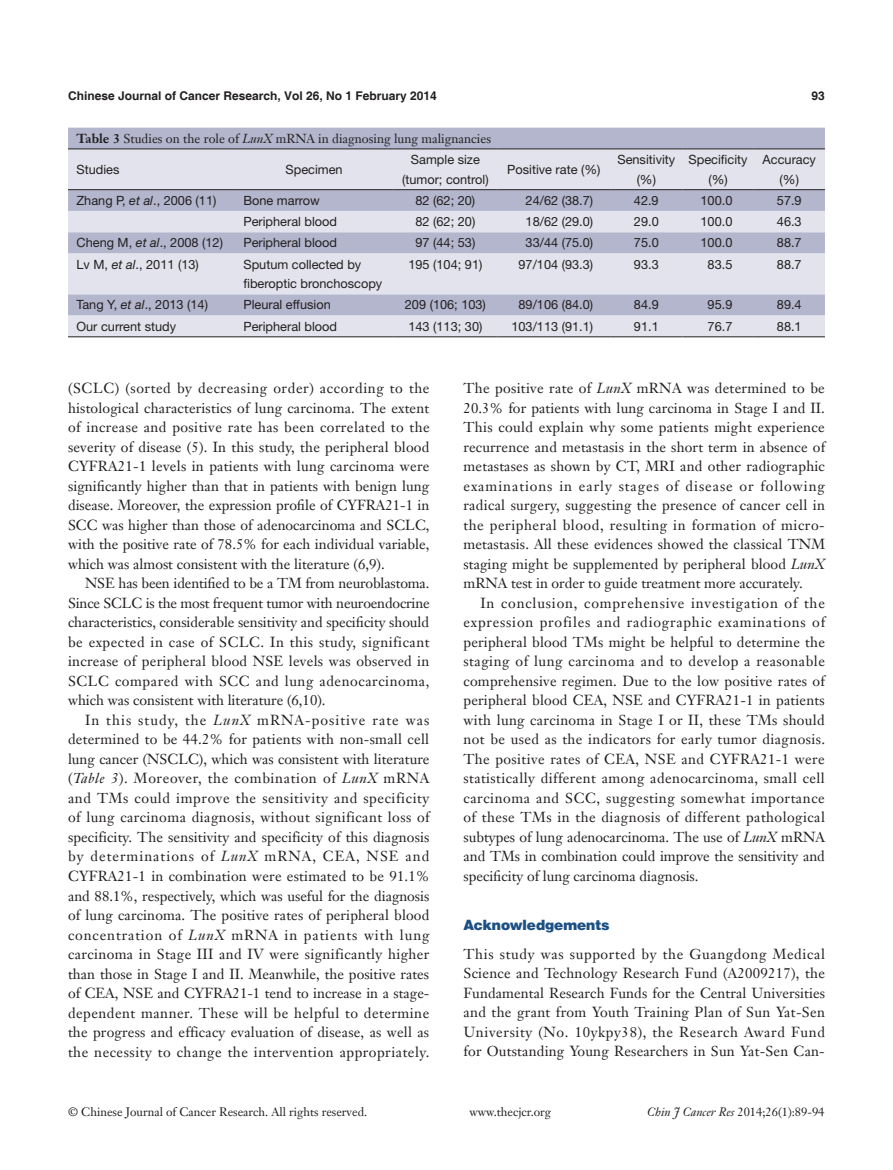
<style>
.page{position:relative;width:893px;height:1170px;background:#fff}
.page>*{position:absolute;margin:0;border:0;box-sizing:border-box;transform-origin:0 0}
.t1{font:14.25px/19.5px "Janson Text LT";color:#231f20;text-align:justify}
.t2{font:900 14.25px "Helvetica";color:#1c5085}
.t3{font:12.75px/19.5px "Helvetica Neue LT Pro";color:#231f20;text-align:center}
.t4{font:12.75px "Janson Text LT";color:#231f20}
.t5{font:12px "Janson Text LT";color:#231f20}
.t6{font:700 12px "Helvetica";color:#231f20}
.s1{font-weight:700}
.s2{font-style:italic}
</style>
<div class="page">
<div style="left:68px;top:128px;width:757px;height:20px;background:#b3b6cd"></div>
<svg style="left:68px;top:149px;width:757px;height:187px;background:#d1d3e1"></svg>
<hr style="left:68px;top:148px;width:167px;height:1px;background:#231f20">
<hr style="left:235px;top:148px;width:158px;height:1px;background:#231f20">
<hr style="left:393px;top:148px;width:104px;height:1px;background:#231f20">
<hr style="left:497px;top:148px;width:113px;height:1px;background:#231f20">
<hr style="left:610px;top:148px;width:72px;height:1px;background:#231f20">
<hr style="left:682px;top:148px;width:72px;height:1px;background:#231f20">
<hr style="left:754px;top:148px;width:71px;height:1px;background:#231f20">
<hr style="left:68px;top:189px;width:167px;height:1px;background:#231f20">
<hr style="left:235px;top:189px;width:158px;height:1px;background:#231f20">
<hr style="left:393px;top:189px;width:104px;height:1px;background:#231f20">
<hr style="left:497px;top:189px;width:113px;height:1px;background:#231f20">
<hr style="left:610px;top:189px;width:72px;height:1px;background:#231f20">
<hr style="left:682px;top:189px;width:72px;height:1px;background:#231f20">
<hr style="left:754px;top:189px;width:71px;height:1px;background:#231f20">
<hr style="left:68px;top:336px;width:167px;height:1px;background:#231f20">
<hr style="left:235px;top:336px;width:158px;height:1px;background:#231f20">
<hr style="left:393px;top:336px;width:104px;height:1px;background:#231f20">
<hr style="left:497px;top:336px;width:113px;height:1px;background:#231f20">
<hr style="left:610px;top:336px;width:72px;height:1px;background:#231f20">
<hr style="left:682px;top:336px;width:72px;height:1px;background:#231f20">
<hr style="left:754px;top:336px;width:71px;height:1px;background:#231f20">
<p class="t6" style="left:68px;top:88px;width:370px">Chinese Journal of Cancer Research, Vol 26, No 1 February 2014</p>
<p class="t6" style="left:812px;top:88px;width:15px">93</p>
<p class="t4" style="left:77px;top:130px;width:416px"><span class="s1">Table 3</span> Studies on the role of <span class="s2">LunX</span> mRNA in diagnosing lung malignancies</p>
<p class="t3" style="left:77px;top:159px;width:44px">Studies</p>
<p class="t3" style="left:286px;top:159px;width:59px">Specimen</p>
<p class="t3" style="left:402px;top:149px;width:88px">Sample size (tumor; control)</p>
<p class="t3" style="left:507px;top:159px;width:95px">Positive rate (%)</p>
<p class="t3" style="left:617px;top:149px;width:59px">Sensitivity (%)</p>
<p class="t3" style="left:689px;top:149px;width:61px">Specificity (%)</p>
<p class="t3" style="left:763px;top:149px;width:55px">Accuracy (%)</p>
<p class="t3" style="left:77px;top:190px;width:141px">Zhang P, <span class="s2">et al</span>., 2006 (11)</p>
<p class="t3" style="left:243px;top:190px;width:78px">Bone marrow</p>
<p class="t3" style="left:415px;top:190px;width:61px">82 (62; 20)</p>
<p class="t3" style="left:526px;top:190px;width:69px">24/62 (38.7)</p>
<p class="t3" style="left:634px;top:190px;width:26px">42.9</p>
<p class="t3" style="left:700px;top:190px;width:33px">100.0</p>
<p class="t3" style="left:777px;top:190px;width:26px">57.9</p>
<p class="t3" style="left:243px;top:211px;width:95px">Peripheral blood</p>
<p class="t3" style="left:415px;top:211px;width:61px">82 (62; 20)</p>
<p class="t3" style="left:526px;top:211px;width:69px">18/62 (29.0)</p>
<p class="t3" style="left:634px;top:211px;width:26px">29.0</p>
<p class="t3" style="left:700px;top:211px;width:33px">100.0</p>
<p class="t3" style="left:777px;top:211px;width:26px">46.3</p>
<p class="t3" style="left:77px;top:233px;width:148px">Cheng M, <span class="s2">et al</span>., 2008 (12)</p>
<p class="t3" style="left:243px;top:233px;width:95px">Peripheral blood</p>
<p class="t3" style="left:415px;top:233px;width:61px">97 (44; 53)</p>
<p class="t3" style="left:526px;top:233px;width:69px">33/44 (75.0)</p>
<p class="t3" style="left:634px;top:233px;width:26px">75.0</p>
<p class="t3" style="left:700px;top:233px;width:33px">100.0</p>
<p class="t3" style="left:777px;top:233px;width:26px">88.7</p>
<p class="t3" style="left:77px;top:254px;width:124px">Lv M, <span class="s2">et al</span>., 2011 (13)</p>
<p class="t3" style="left:243px;top:254px;width:140px;text-align:left">Sputum collected by fiberoptic bronchoscopy</p>
<p class="t3" style="left:408px;top:254px;width:75px">195 (104; 91)</p>
<p class="t3" style="left:518px;top:254px;width:76px">97/104 (93.3)</p>
<p class="t3" style="left:634px;top:254px;width:26px">93.3</p>
<p class="t3" style="left:708px;top:254px;width:26px">83.5</p>
<p class="t3" style="left:777px;top:254px;width:26px">88.7</p>
<p class="t3" style="left:77px;top:295px;width:133px">Tang Y, <span class="s2">et al</span>., 2013 (14)</p>
<p class="t3" style="left:243px;top:295px;width:89px">Pleural effusion</p>
<p class="t3" style="left:405px;top:295px;width:83px">209 (106; 103)</p>
<p class="t3" style="left:518px;top:295px;width:76px">89/106 (84.0)</p>
<p class="t3" style="left:634px;top:295px;width:26px">84.9</p>
<p class="t3" style="left:708px;top:295px;width:26px">95.9</p>
<p class="t3" style="left:777px;top:295px;width:26px">89.4</p>
<p class="t3" style="left:77px;top:316px;width:101px">Our current study</p>
<p class="t3" style="left:243px;top:316px;width:95px">Peripheral blood</p>
<p class="t3" style="left:408px;top:316px;width:75px">143 (113; 30)</p>
<p class="t3" style="left:511px;top:316px;width:83px">103/113 (91.1)</p>
<p class="t3" style="left:634px;top:316px;width:26px">91.1</p>
<p class="t3" style="left:708px;top:316px;width:26px">76.7</p>
<p class="t3" style="left:777px;top:316px;width:26px">88.1</p>
<p class="t1" style="left:68px;top:378px;width:363px">(SCLC) (sorted by decreasing order) according to the histological characteristics of lung carcinoma. The extent of increase and positive rate has been correlated to the severity of disease (5). In this study, the peripheral blood CYFRA21-1 levels in patients with lung carcinoma were significantly higher than that in patients with benign lung disease. Moreover, the expression profile of CYFRA21-1 in SCC was higher than those of adenocarcinoma and SCLC, with the positive rate of 78.5% for each individual variable, which was almost consistent with the literature (6,9).</p>
<p class="t1" style="left:68px;top:573px;width:363px;text-indent:17px">NSE has been identified to be a TM from neuroblastoma.<br>Since SCLC is the most frequent tumor with neuroendocrine characteristics, considerable sensitivity and specificity should be expected in case of SCLC. In this study, significant increase of peripheral blood NSE levels was observed in SCLC compared with SCC and lung adenocarcinoma, which was consistent with literature (6,10).</p>
<p class="t1" style="left:68px;top:710px;width:363px;text-indent:17px">In this study, the <span class="s2">LunX</span> mRNA-positive rate was determined to be 44.2% for patients with non-small cell lung cancer (NSCLC), which was consistent with literature (<span class="s2">Table 3</span>). Moreover, the combination of <span class="s2">LunX</span> mRNA and TMs could improve the sensitivity and specificity of lung carcinoma diagnosis, without significant loss of specificity. The sensitivity and specificity of this diagnosis by determinations of <span class="s2">LunX</span> mRNA, CEA, NSE and CYFRA21-1 in combination were estimated to be 91.1% and 88.1%, respectively, which was useful for the diagnosis of lung carcinoma. The positive rates of peripheral blood concentration of <span class="s2">LunX</span> mRNA in patients with lung carcinoma in Stage III and IV were significantly higher than those in Stage I and II. Meanwhile, the positive rates of CEA, NSE and CYFRA21-1 tend to increase in a stage&shy;dependent manner. These will be helpful to determine the progress and efficacy evaluation of disease, as well as the necessity to change the intervention appropriately.</p>
<p class="t1" style="left:463px;top:378px;width:363px">The positive rate of <span class="s2">LunX</span> mRNA was determined to be 20.3% for patients with lung carcinoma in Stage I and II.<br>This could explain why some patients might experience recurrence and metastasis in the short term in absence of metastases as shown by CT, MRI and other radiographic examinations in early stages of disease or following radical surgery, suggesting the presence of cancer cell in the peripheral blood, resulting in formation of micro&shy;metastasis. All these evidences showed the classical TNM staging might be supplemented by peripheral blood <span class="s2">LunX </span>mRNA test in order to guide treatment more accurately.</p>
<p class="t1" style="left:463px;top:593px;width:363px;text-indent:17px">In conclusion, comprehensive investigation of the expression profiles and radiographic examinations of peripheral blood TMs might be helpful to determine the staging of lung carcinoma and to develop a reasonable comprehensive regimen. Due to the low positive rates of peripheral blood CEA, NSE and CYFRA21-1 in patients with lung carcinoma in Stage I or II, these TMs should not be used as the indicators for early tumor diagnosis.<br>The positive rates of CEA, NSE and CYFRA21-1 were statistically different among adenocarcinoma, small cell carcinoma and SCC, suggesting somewhat importance of these TMs in the diagnosis of different pathological subtypes of lung adenocarcinoma. The use of <span class="s2">LunX</span> mRNA and TMs in combination could improve the sensitivity and specificity of lung carcinoma diagnosis.</p>
<p class="t2" style="left:463px;top:915px;width:148px">Acknowledgements</p>
<p class="t1" style="left:463px;top:943px;width:363px">This study was supported by the Guangdong Medical Science and Technology Research Fund (A2009217), the Fundamental Research Funds for the Central Universities and the grant from Youth Training Plan of Sun Yat-Sen University (No. 10ykpy38), the Research Award Fund for Outstanding Young Researchers in Sun Yat-Sen Can-</p>
<p class="t5" style="left:68px;top:1104px;width:301px">© Chinese Journal of Cancer Research. All rights reserved.</p>
<p class="t5" style="left:469px;top:1104px;width:83px">www.thecjcr.org</p>
<p class="t5" style="left:647px;top:1104px;width:179px"><span class="s2">Chin J Cancer Res</span> 2014;26(1):89-94</p>
</div>
